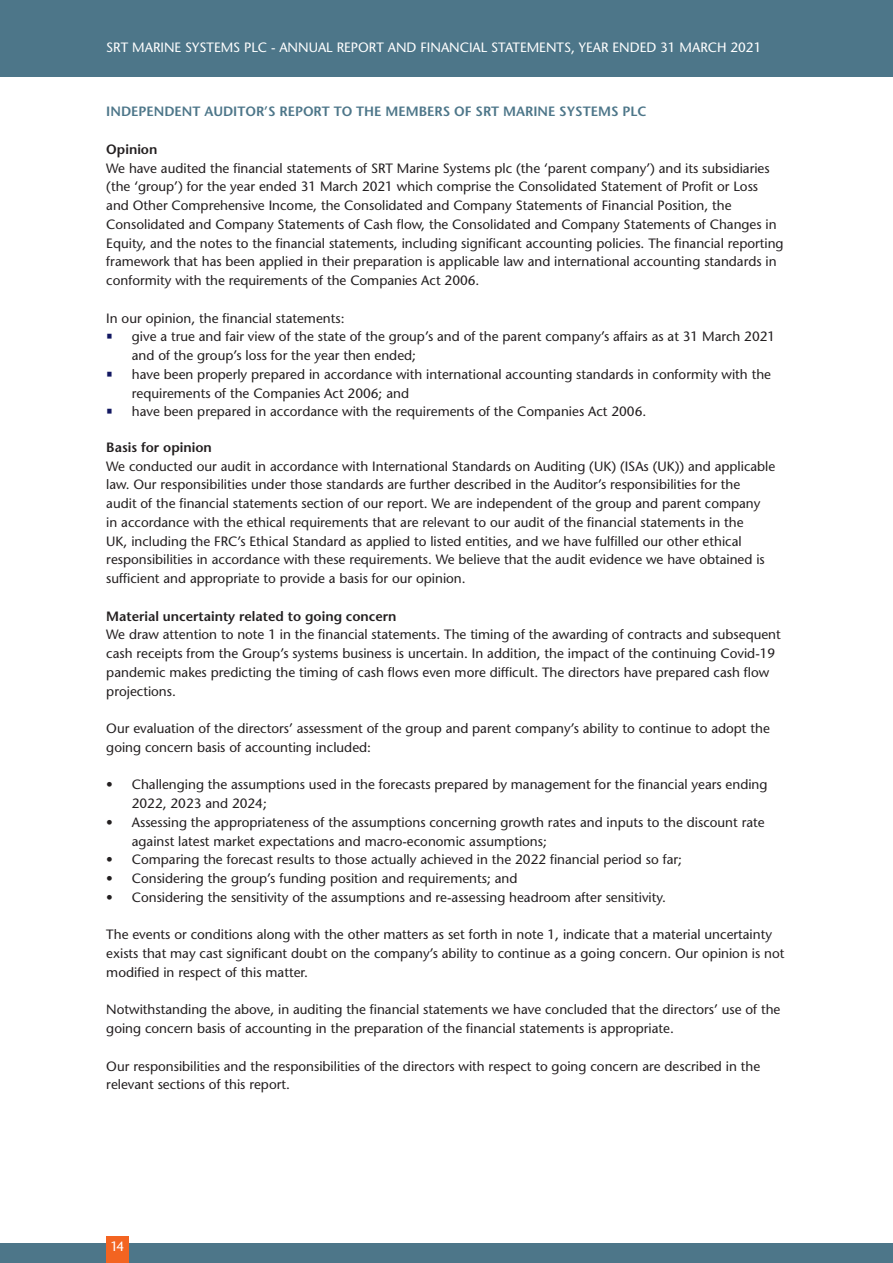
<style>
.page{position:relative;width:893px;height:1263px;background:#fff}
.page>*{position:absolute;margin:0;border:0;box-sizing:border-box;transform-origin:0 0}
.t1{font:13.5px/18.8px "Stone Sans";color:#231f20}
.t2{font:13.5px "Stone Sans";color:#fff}
.t3{font:600 13.5px "Stone Sans";color:#231f20}
.t4{font:600 13.5px "Stone Sans";color:#4d7689}
.s1{font-family:"Glypha";font-weight:100;color:#121761}
</style>
<div class="page">
<div style="left:0;top:1243px;width:893px;height:20px;background:#4d7689"></div>
<div style="left:0;top:0;width:893px;height:77px;background:#4d7689"></div>
<div style="left:106px;top:1236px;width:23px;height:27px;background:#f36421"></div>
<p class="t2" style="left:106px;top:40px;width:657px">SRT MARINE SYSTEMS PLC - ANNUAL REPORT AND FINANCIAL STATEMENTS, YEAR ENDED 31 MARCH 2021</p>
<p class="t4" style="left:106px;top:104px;width:542px">INDEPENDENT AUDITOR’S REPORT TO THE MEMBERS OF SRT MARINE SYSTEMS PLC</p>
<p class="t3" style="left:106px;top:141px;width:53px">Opinion</p>
<p class="t1" style="left:106px;top:159px;width:679px">We have audited the financial statements of SRT Marine Systems plc (the ‘parent company’) and its subsidiaries (the ‘group’) for the year ended 31 March 2021 which comprise the Consolidated Statement of Profit or Loss and Other Comprehensive Income, the Consolidated and Company Statements of Financial Position, the Consolidated and Company Statements of Cash flow, the Consolidated and Company Statements of Changes in Equity, and the notes to the financial statements, including significant accounting policies. The financial reporting framework that has been applied in their preparation is applicable law and international accounting standards in conformity with the requirements of the Companies Act 2006.</p>
<p class="t1" style="left:106px;top:309px;width:240px">In our opinion, the financial statements:</p>
<p class="t1" style="left:132px;top:327px;width:645px;text-indent:-26px"><span class="s1">•</span> give a true and fair view of the state of the group’s and of the parent company’s affairs as at 31 March 2021 and of the group’s loss for the year then ended;</p>
<p class="t1" style="left:132px;top:365px;width:641px;text-indent:-26px"><span class="s1">•</span> have been properly prepared in accordance with international accounting standards in conformity with the requirements of the Companies Act 2006; and</p>
<p class="t1" style="left:106px;top:402px;width:541px"><span class="s1">•</span> have been prepared in accordance with the requirements of the Companies Act 2006.</p>
<p class="t3" style="left:106px;top:439px;width:107px">Basis for opinion</p>
<p class="t1" style="left:106px;top:456px;width:671px">We conducted our audit in accordance with International Standards on Auditing (UK) (ISAs (UK)) and applicable law. Our responsibilities under those standards are further described in the Auditor’s responsibilities for the<br>audit of the financial statements section of our report. We are independent of the group and parent company<br>in accordance with the ethical requirements that are relevant to our audit of the financial statements in the<br>UK, including the FRC’s Ethical Standard as applied to listed entities, and we have fulfilled our other ethical responsibilities in accordance with these requirements. We believe that the audit evidence we have obtained is sufficient and appropriate to provide a basis for our opinion.</p>
<p class="t3" style="left:106px;top:608px;width:292px">Material uncertainty related to going concern</p>
<p class="t1" style="left:106px;top:625px;width:676px">We draw attention to note 1 in the financial statements. The timing of the awarding of contracts and subsequent cash receipts from the Group’s systems business is uncertain. In addition, the impact of the continuing Covid-19 pandemic makes predicting the timing of cash flows even more difficult. The directors have prepared cash flow projections.</p>
<p class="t1" style="left:106px;top:719px;width:665px">Our evaluation of the directors’ assessment of the group and parent company’s ability to continue to adopt the going concern basis of accounting included:</p>
<p class="t1" style="left:132px;top:775px;width:637px;text-indent:-26px">• Challenging the assumptions used in the forecasts prepared by management for the financial years ending<br>2022, 2023 and 2024;</p>
<p class="t1" style="left:132px;top:813px;width:634px;text-indent:-26px">• Assessing the appropriateness of the assumptions concerning growth rates and inputs to the discount rate against latest market expectations and macro-economic assumptions;</p>
<p class="t1" style="left:106px;top:850px;width:577px">• Comparing the forecast results to those actually achieved in the 2022 financial period so far;</p>
<p class="t1" style="left:106px;top:869px;width:413px">• Considering the group’s funding position and requirements; and</p>
<p class="t1" style="left:106px;top:888px;width:561px">• Considering the sensitivity of the assumptions and re-assessing headroom after sensitivity.</p>
<p class="t1" style="left:106px;top:925px;width:680px">The events or conditions along with the other matters as set forth in note 1, indicate that a material uncertainty exists that may cast significant doubt on the company’s ability to continue as a going concern. Our opinion is not modified in respect of this matter.</p>
<p class="t1" style="left:106px;top:1000px;width:676px">Notwithstanding the above, in auditing the financial statements we have concluded that the directors’ use of the going concern basis of accounting in the preparation of the financial statements is appropriate.</p>
<p class="t1" style="left:106px;top:1056px;width:655px">Our responsibilities and the responsibilities of the directors with respect to going concern are described in the relevant sections of this report.</p>
<p class="t2" style="left:111px;top:1238px;width:15px">14</p>
</div>
